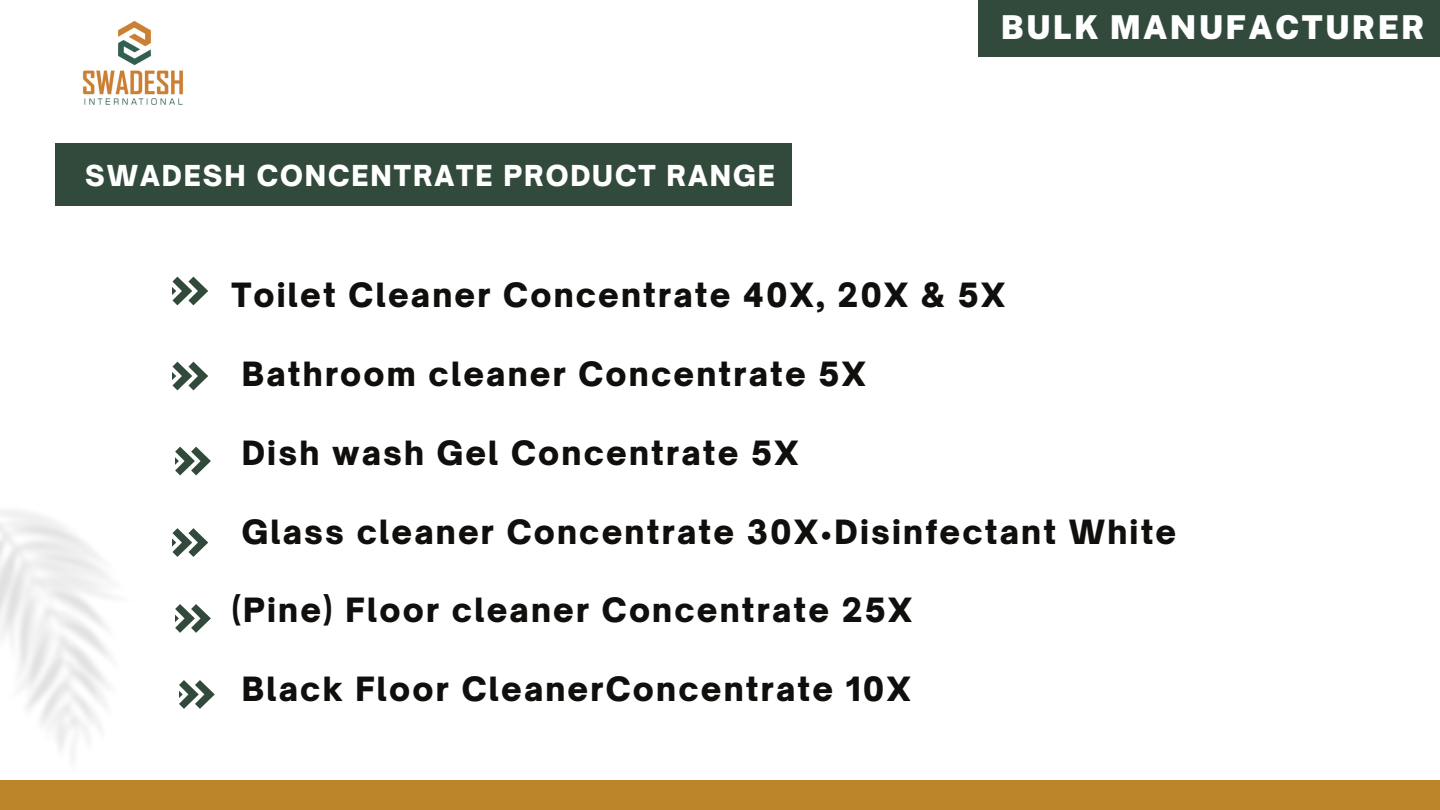
<style>
.page{position:relative;width:1440px;height:810px;background:#fff}
.page>*{position:absolute;margin:0;border:0;box-sizing:border-box;transform-origin:0 0}
.t1{font:900 32.9px "Public Sans";letter-spacing:.07em;color:#fff}
.t2{font:900 32px "Open Sauce One";letter-spacing:.07em;color:#100f0d}
.t3{font:900 27.6px "Open Sauce One";letter-spacing:.07em;color:#fff}
</style>
<div class="page">
<div style="left:0;top:780px;width:1440px;height:30px;background:#bd852a"></div>
<div style="left:979px;top:0;width:461px;height:56px;background:#314a3c"></div>
<svg style="left:173px;top:277px;width:35px;height:28px"></svg>
<svg style="left:173px;top:362px;width:35px;height:28px"></svg>
<div style="left:55px;top:144px;width:737px;height:61px;background:#314a3c"></div>
<svg style="left:175px;top:447px;width:36px;height:28px"></svg>
<svg style="left:191px;top:528px;width:17px;height:29px"></svg>
<svg style="left:191px;top:604px;width:20px;height:29px"></svg>
<svg style="left:191px;top:680px;width:24px;height:29px"></svg>
<img style="left:0;top:510px;width:191px;height:242px">
<img style="left:82px;top:20px;width:102px;height:85px">
<h1 class="t3" style="left:85px;top:159px;width:691px">SWADESH CONCENTRATE PRODUCT RANGE</h1>
<p class="t1" style="left:1001px;top:8px;width:425px">BULK MANUFACTURER</p>
<p class="t2" style="left:231px;top:275px;width:775px">Toilet Cleaner Concentrate 40X, 20X &amp; 5X</p>
<p class="t2" style="left:242px;top:354px;width:625px">Bathroom cleaner Concentrate 5X</p>
<p class="t2" style="left:242px;top:433px;width:558px">Dish wash Gel Concentrate 5X</p>
<p class="t2" style="left:242px;top:512px;width:936px">Glass cleaner Concentrate 30X•Disinfectant White</p>
<p class="t2" style="left:231px;top:590px;width:682px">(Pine) Floor cleaner Concentrate 25X</p>
<p class="t2" style="left:242px;top:669px;width:670px">Black Floor CleanerConcentrate 10X</p>
</div>
